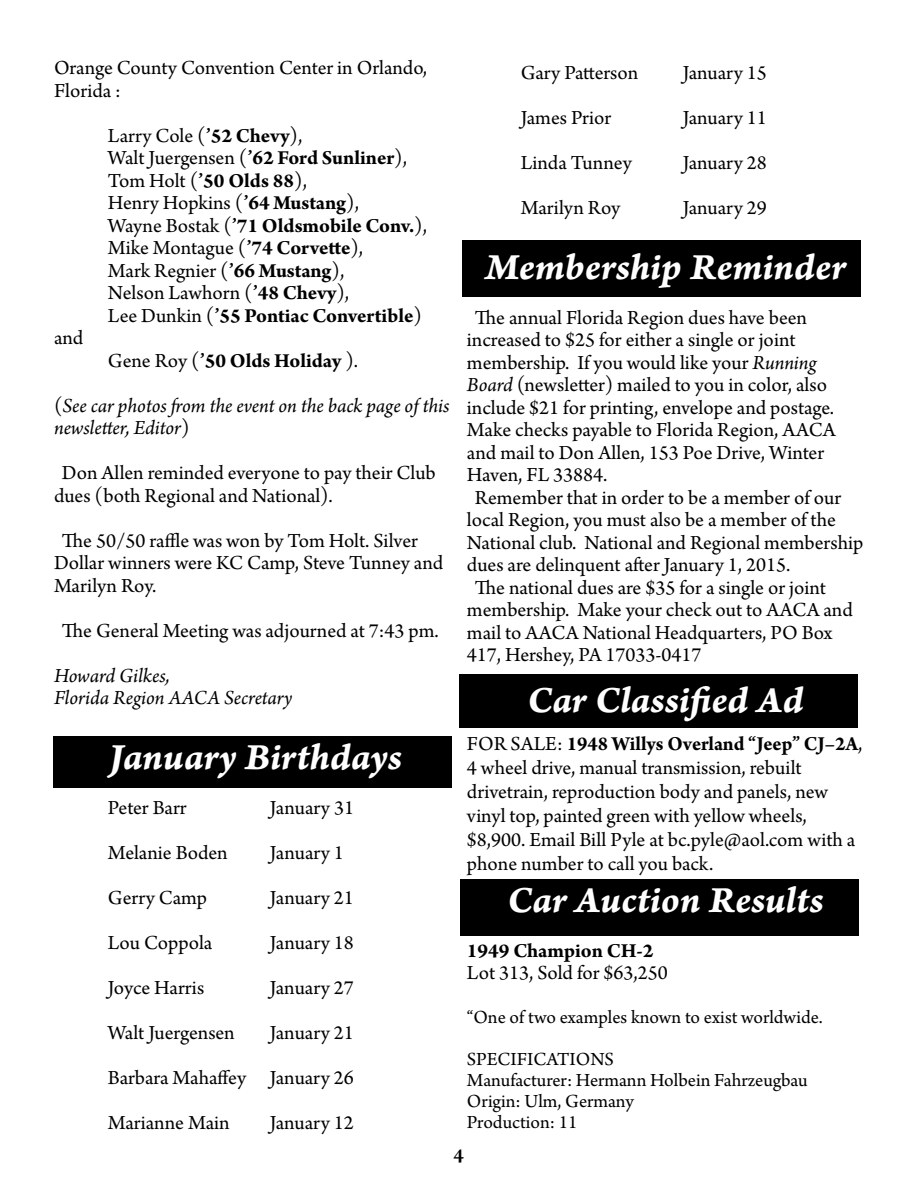
<style>
.page{position:relative;width:918px;height:1188px;background:#fff}
.page>*{position:absolute;margin:0;border:0;box-sizing:border-box;transform-origin:0 0}
.t1{font:39px "Arno Pro Bold Italic Caption";letter-spacing:-.005em;color:#fff}
.t2{font:21px/22.5px "Arno Pro";color:#000}
.t3{font:italic 21px/45px "Arno Pro";letter-spacing:-.005em;color:#000}
.t4{font:700 21px "Arno Pro";color:#000}
.t5{font:600 21px "Arno Pro";color:#000}
.t6{font:19.5px/21px "Arno Pro";color:#000}
.s1{font-weight:700}
.s2{font-style:normal}
.s3{font-weight:700;font-style:normal}
.s4{font-style:italic}
</style>
<div class="page">
<div style="left:461px;top:880px;width:398px;height:56px;background:#000"></div>
<div style="left:459px;top:675px;width:398px;height:53px;background:#000"></div>
<div style="left:462px;top:240px;width:398px;height:56px;background:#000"></div>
<div style="left:53px;top:736px;width:399px;height:52px;background:#000"></div>
<p class="t2" style="left:54px;top:58px;width:375px">Orange County Convention Center in Orlando,<br>Florida :</p>
<p class="t2" style="left:108px;top:125px;width:321px">Larry Cole (<span class="s1">’52 Chevy</span>),<br>Walt Juergensen (<span class="s1">’62 Ford Sunliner</span>),<br>Tom Holt (<span class="s1">’50 Olds 88</span>),<br>Henry Hopkins (<span class="s1">’64 Mustang</span>),<br>Wayne Bostak (<span class="s1">’71 Oldsmobile Conv.</span>),<br>Mike Montague (<span class="s1">’74 Corvette</span>),<br>Mark Regnier (<span class="s1">’66 Mustang</span>),<br>Nelson Lawhorn (<span class="s1">’48 Chevy</span>),<br>Lee Dunkin (<span class="s1">’55 Pontiac Convertible</span>)</p>
<p class="t2" style="left:54px;top:328px;width:31px">and</p>
<p class="t3" style="left:54px;top:339px;width:397px;text-indent:54px"><span class="s2">Gene Roy (</span><span class="s3">’50 Olds Holiday</span> <span class="s2">).<br>(</span>See car photos from the event on the back page of this</p>
<p class="t2" style="left:62px;top:406px;width:375px;line-height:45px;text-indent:-8px"><span class="s4">newsletter, Editor</span>)<br>Don Allen reminded everyone to pay their Club</p>
<p class="t2" style="left:62px;top:474px;width:357px;line-height:45px;text-indent:-8px">dues (both Regional and National).<br>The 50/50 raffle was won by Tom Holt. Silver</p>
<p class="t2" style="left:54px;top:553px;width:391px">Dollar winners were KC Camp, Steve Tunney and<br>Marilyn Roy.</p>
<p class="t2" style="left:62px;top:620px;width:378px">The General Meeting was adjourned at 7:43 pm.</p>
<p class="t3" style="left:54px;top:665px;width:240px;line-height:22.5px">Howard Gilkes,<br>Florida Region AACA Secretary</p>
<h1 class="t1" style="left:109px;top:732px;width:294px">January Birthdays</h1>
<p class="t2" style="left:108px;top:797px;width:80px">Peter Barr</p>
<p class="t2" style="left:270px;top:797px;width:86px">January 31</p>
<p class="t2" style="left:108px;top:842px;width:121px">Melanie Boden</p>
<p class="t2" style="left:270px;top:842px;width:76px">January 1</p>
<p class="t2" style="left:108px;top:887px;width:101px">Gerry Camp</p>
<p class="t2" style="left:270px;top:887px;width:86px">January 21</p>
<p class="t2" style="left:108px;top:932px;width:106px">Lou Coppola</p>
<p class="t2" style="left:270px;top:932px;width:86px">January 18</p>
<p class="t2" style="left:108px;top:977px;width:98px">Joyce Harris</p>
<p class="t2" style="left:270px;top:977px;width:86px">January 27</p>
<p class="t2" style="left:108px;top:1022px;width:128px">Walt Juergensen</p>
<p class="t2" style="left:108px;top:1011px;width:248px;line-height:45px;text-align:justify;text-indent:162px">January 21<br>Barbara Mahaffey January 26<br>Marianne Main</p>
<p class="t2" style="left:270px;top:1112px;width:86px">January 12</p>
<p class="t2" style="left:521px;top:63px;width:119px">Gary Patterson</p>
<p class="t2" style="left:683px;top:63px;width:86px">January 15</p>
<p class="t2" style="left:521px;top:108px;width:92px">James Prior</p>
<p class="t2" style="left:683px;top:108px;width:86px">January 11</p>
<p class="t2" style="left:521px;top:153px;width:112px">Linda Tunney</p>
<p class="t2" style="left:683px;top:153px;width:86px">January 28</p>
<p class="t2" style="left:521px;top:198px;width:101px">Marilyn Roy</p>
<p class="t2" style="left:683px;top:198px;width:86px">January 29</p>
<h1 class="t1" style="left:485px;top:242px;width:362px">Membership Reminder</h1>
<p class="t2" style="left:475px;top:307px;width:333px">The annual Florida Region dues have been</p>
<p class="t2" style="left:467px;top:330px;width:330px">increased to $25 for either a single or joint</p>
<p class="t2" style="left:467px;top:352px;width:351px">membership. If you would like your <span class="s4">Running</span></p>
<p class="t2" style="left:467px;top:375px;width:362px"><span class="s4">Board</span> (newsletter) mailed to you in color, also</p>
<p class="t2" style="left:467px;top:397px;width:369px">include $21 for printing, envelope and postage.</p>
<p class="t2" style="left:467px;top:420px;width:370px">Make checks payable to Florida Region, AACA</p>
<p class="t2" style="left:467px;top:442px;width:359px">and mail to Don Allen, 153 Poe Drive, Winter</p>
<p class="t2" style="left:467px;top:465px;width:142px">Haven, FL 33884.</p>
<p class="t2" style="left:475px;top:487px;width:368px">Remember that in order to be a member of our</p>
<p class="t2" style="left:467px;top:510px;width:370px">local Region, you must also be a member of the</p>
<p class="t2" style="left:467px;top:532px;width:398px">National club. National and Regional membership</p>
<p class="t2" style="left:467px;top:555px;width:325px">dues are delinquent after January 1, 2015.</p>
<p class="t2" style="left:475px;top:577px;width:353px">The national dues are $35 for a single or joint</p>
<p class="t2" style="left:467px;top:600px;width:387px">membership. Make your check out to AACA and</p>
<p class="t2" style="left:467px;top:622px;width:367px">mail to AACA National Headquarters, PO Box</p>
<p class="t2" style="left:467px;top:645px;width:236px">417, Hershey, PA 17033-0417</p>
<h1 class="t1" style="left:527px;top:676px;width:278px">Car Classified Ad</h1>
<p class="t2" style="left:467px;top:733px;width:397px;line-height:24px">FOR SALE: <span class="s1">1948 Willys Overland “Jeep” CJ–2A</span>, 4 wheel drive, manual transmission, rebuilt drivetrain, reproduction body and panels, new vinyl top, painted green with yellow wheels, $8,900. Email Bill Pyle at bc.pyle@aol.com with a phone number to call you back.</p>
<h1 class="t1" style="left:507px;top:875px;width:318px">Car Auction Results</h1>
<p class="t4" style="left:467px;top:938px;width:188px">1949 Champion CH-2</p>
<p class="t2" style="left:467px;top:963px;width:202px">Lot 313, Sold for $63,250</p>
<p class="t6" style="left:467px;top:997px;width:357px;line-height:42px">“One of two examples known to exist worldwide.<br>SPECIFICATIONS</p>
<p class="t6" style="left:467px;top:1070px;width:342px">Manufacturer: Hermann Holbein Fahrzeugbau<br>Origin: Ulm, Germany<br>Production: 11</p>
<p class="t5" style="left:454px;top:1143px;width:12px">4</p>
</div>
